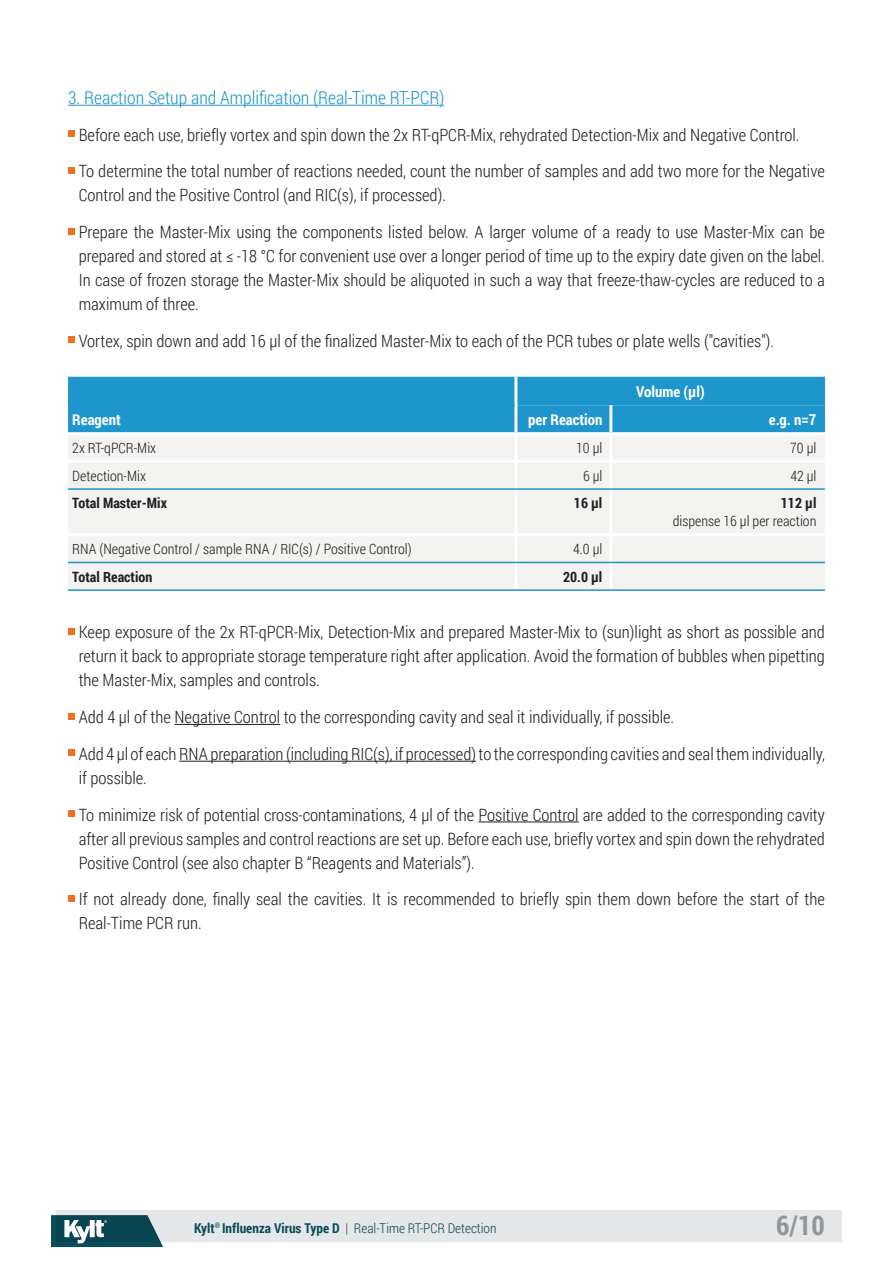
<style>
.page{position:relative;width:893px;height:1263px;background:#fff}
.page>*{position:absolute;margin:0;border:0;box-sizing:border-box;transform-origin:0 0}
.t1{font:700 27px "Roboto Condensed";color:#939598}
.Zwischenüberschrift{font:300 18px "Roboto Condensed";color:#1e96cd}
.Fließtext_englisch{font:300 16.95px/24px "Roboto Condensed";color:#231f20}
.Kylt_Tabellenkopf{font:700 15px "Roboto Condensed";color:#fff}
.Kylt_Tabelleninhalt{font:300 14.25px/18px "Roboto Condensed";color:#231f20;text-align:right}
.Kylt_Tabelleninhalt-2{font:700 14.25px "Roboto Condensed";color:#231f20}
.t2{font:300 13.5px "Roboto Condensed";color:#0a4c59}
.s1{font-weight:700}
</style>
<div class="page">
<div style="left:56px;top:1210px;width:786px;height:32px;background:#e6e7e9"></div>
<svg style="left:51px;top:1215px;width:112px;height:32px;background:#3b6b75"></svg>
<hr style="left:68px;top:105px;width:376px;height:1px;background:#1e96cd">
<svg style="left:68px;top:131px;width:6px;height:6px"></svg>
<div style="left:68px;top:167px;width:6px;height:7px;background:#f36e21"></div>
<svg style="left:68px;top:228px;width:6px;height:6px"></svg>
<svg style="left:68px;top:337px;width:6px;height:6px"></svg>
<div style="left:68px;top:377px;width:757px;height:55px;background:#1e96cd"></div>
<div style="left:68px;top:435px;width:757px;height:154px;background:#f3f3f1"></div>
<hr style="left:514px;top:405px;width:3px;height:27px;background:#fff">
<hr style="left:609px;top:405px;width:3px;height:27px;background:#fff">
<hr style="left:514px;top:435px;width:3px;height:25px;background:#fff">
<hr style="left:609px;top:435px;width:3px;height:25px;background:#fff">
<hr style="left:514px;top:463px;width:3px;height:25px;background:#fff">
<hr style="left:609px;top:463px;width:3px;height:25px;background:#fff">
<hr style="left:514px;top:490px;width:3px;height:43px;background:#fff">
<hr style="left:609px;top:490px;width:3px;height:43px;background:#fff">
<hr style="left:514px;top:536px;width:3px;height:26px;background:#fff">
<hr style="left:609px;top:536px;width:3px;height:26px;background:#fff">
<hr style="left:514px;top:563px;width:3px;height:26px;background:#fff">
<hr style="left:609px;top:563px;width:3px;height:26px;background:#fff">
<hr style="left:68px;top:460px;width:448px;height:3px;background:#fff">
<hr style="left:516px;top:460px;width:95px;height:3px;background:#fff">
<hr style="left:611px;top:460px;width:214px;height:3px;background:#fff">
<hr style="left:68px;top:533px;width:448px;height:3px;background:#fff">
<hr style="left:516px;top:533px;width:95px;height:3px;background:#fff">
<hr style="left:611px;top:533px;width:214px;height:3px;background:#fff">
<hr style="left:68px;top:488px;width:448px;height:2px;background:#1e96cd">
<hr style="left:516px;top:488px;width:95px;height:2px;background:#1e96cd">
<hr style="left:611px;top:488px;width:214px;height:2px;background:#1e96cd">
<hr style="left:68px;top:562px;width:448px;height:1px;background:#1e96cd">
<hr style="left:516px;top:562px;width:95px;height:1px;background:#1e96cd">
<hr style="left:611px;top:562px;width:214px;height:1px;background:#1e96cd">
<hr style="left:68px;top:589px;width:448px;height:2px;background:#1e96cd">
<hr style="left:516px;top:589px;width:95px;height:2px;background:#1e96cd">
<hr style="left:611px;top:589px;width:214px;height:2px;background:#1e96cd">
<hr style="left:514px;top:377px;width:3px;height:28px;background:#fff">
<hr style="left:68px;top:404px;width:446px;height:3px;background:#1e96cd">
<hr style="left:174px;top:724px;width:106px;height:1px;background:#231f20">
<hr style="left:179px;top:761px;width:297px;height:1px;background:#231f20">
<hr style="left:478px;top:821px;width:101px;height:1px;background:#231f20">
<div style="left:68px;top:628px;width:6px;height:7px;background:#f36e21"></div>
<svg style="left:68px;top:713px;width:6px;height:6px"></svg>
<svg style="left:68px;top:750px;width:6px;height:6px"></svg>
<div style="left:68px;top:810px;width:6px;height:7px;background:#f36e21"></div>
<div style="left:68px;top:895px;width:6px;height:7px;background:#f36e21"></div>
<p class="Zwischenüberschrift" style="left:68px;top:85px;width:378px">3. Reaction Setup and Amplification (Real-Time RT-PCR)</p>
<p class="Fließtext_englisch" style="left:79px;top:122px;width:722px">Before each use, briefly vortex and spin down the 2x RT-qPCR-Mix, rehydrated Detection-Mix and Negative Control.</p>
<p class="Fließtext_englisch" style="left:79px;top:159px;width:748px">To determine the total number of reactions needed, count the number of samples and add two more for the Negative<br>Control and the Positive Control (and RIC(s), if processed).</p>
<p class="Fließtext_englisch" style="left:79px;top:220px;width:748px;text-align:justify">Prepare the Master-Mix using the components listed below. A larger volume of a ready to use Master-Mix can be prepared and stored at ≤ -18 °C for convenient use over a longer period of time up to the expiry date given on the label.<br>In case of frozen storage the Master-Mix should be aliquoted in such a way that freeze-thaw-cycles are reduced to a maximum of three.</p>
<p class="Fließtext_englisch" style="left:79px;top:328px;width:697px">Vortex, spin down and add 16 µl of the finalized Master-Mix to each of the PCR tubes or plate wells ("cavities").</p>
<p class="Kylt_Tabellenkopf" style="left:636px;top:381px;width:70px">Volume (µl)</p>
<p class="Kylt_Tabellenkopf" style="left:72px;top:409px;width:50px">Reagent</p>
<p class="Kylt_Tabellenkopf" style="left:528px;top:409px;width:76px">per Reaction</p>
<p class="Kylt_Tabellenkopf" style="left:769px;top:409px;width:49px">e.g. n=7</p>
<p class="Kylt_Tabelleninhalt" style="left:72px;top:438px;width:85px">2x RT-qPCR-Mix</p>
<p class="Kylt_Tabelleninhalt" style="left:576px;top:438px;width:28px">10 µl</p>
<p class="Kylt_Tabelleninhalt" style="left:790px;top:438px;width:28px">70 µl</p>
<p class="Kylt_Tabelleninhalt" style="left:72px;top:466px;width:75px">Detection-Mix</p>
<p class="Kylt_Tabelleninhalt" style="left:583px;top:466px;width:21px">6 µl</p>
<p class="Kylt_Tabelleninhalt" style="left:790px;top:466px;width:28px">42 µl</p>
<p class="Kylt_Tabelleninhalt-2" style="left:72px;top:493px;width:96px">Total Master-Mix</p>
<p class="Kylt_Tabelleninhalt-2" style="left:574px;top:493px;width:30px">16 µl</p>
<p class="Kylt_Tabelleninhalt" style="left:673px;top:494px;width:145px"><span class="s1">112 µl<br></span>dispense 16 µl per reaction</p>
<p class="Kylt_Tabelleninhalt" style="left:72px;top:539px;width:341px">RNA (Negative Control / sample RNA / RIC(s) / Positive Control)</p>
<p class="Kylt_Tabelleninhalt" style="left:573px;top:539px;width:31px">4.0 µl</p>
<p class="Kylt_Tabelleninhalt-2" style="left:72px;top:566px;width:82px">Total Reaction</p>
<p class="Kylt_Tabelleninhalt-2" style="left:563px;top:566px;width:41px">20.0 µl</p>
<p class="Fließtext_englisch" style="left:79px;top:620px;width:748px;text-align:justify">Keep exposure of the 2x RT-qPCR-Mix, Detection-Mix and prepared Master-Mix to (sun)light as short as possible and return it back to appropriate storage temperature right after application. Avoid the formation of bubbles when pipetting the Master‑Mix, samples and controls.</p>
<p class="Fließtext_englisch" style="left:79px;top:705px;width:597px">Add 4 μl of the Negative Control to the corresponding cavity and seal it individually, if possible.</p>
<p class="Fließtext_englisch" style="left:79px;top:741px;width:748px">Add 4 μl of each RNA preparation (including RIC(s), if processed) to the corresponding cavities and seal them individually, if possible.</p>
<p class="Fließtext_englisch" style="left:79px;top:802px;width:748px;text-align:justify">To minimize risk of potential cross-contaminations, 4 μl of the Positive Control are added to the corresponding cavity after all previous samples and control reactions are set up. Before each use, briefly vortex and spin down the rehydrated Positive Control (see also chapter B “Reagents and Materials”).</p>
<p class="Fließtext_englisch" style="left:79px;top:887px;width:748px">If not already done, finally seal the cavities. It is recommended to briefly spin them down before the start of the<br>Real‑Time PCR run.</p>
<p class="t2" style="left:194px;top:1218px;width:304px"><span class="s1">Kylt</span><sup>®</sup> <span class="s1">Influenza Virus Type D</span> | Real-Time RT-PCR Detection</p>
<h1 class="t1" style="left:776px;top:1206px;width:50px">6/10</h1>
</div>
